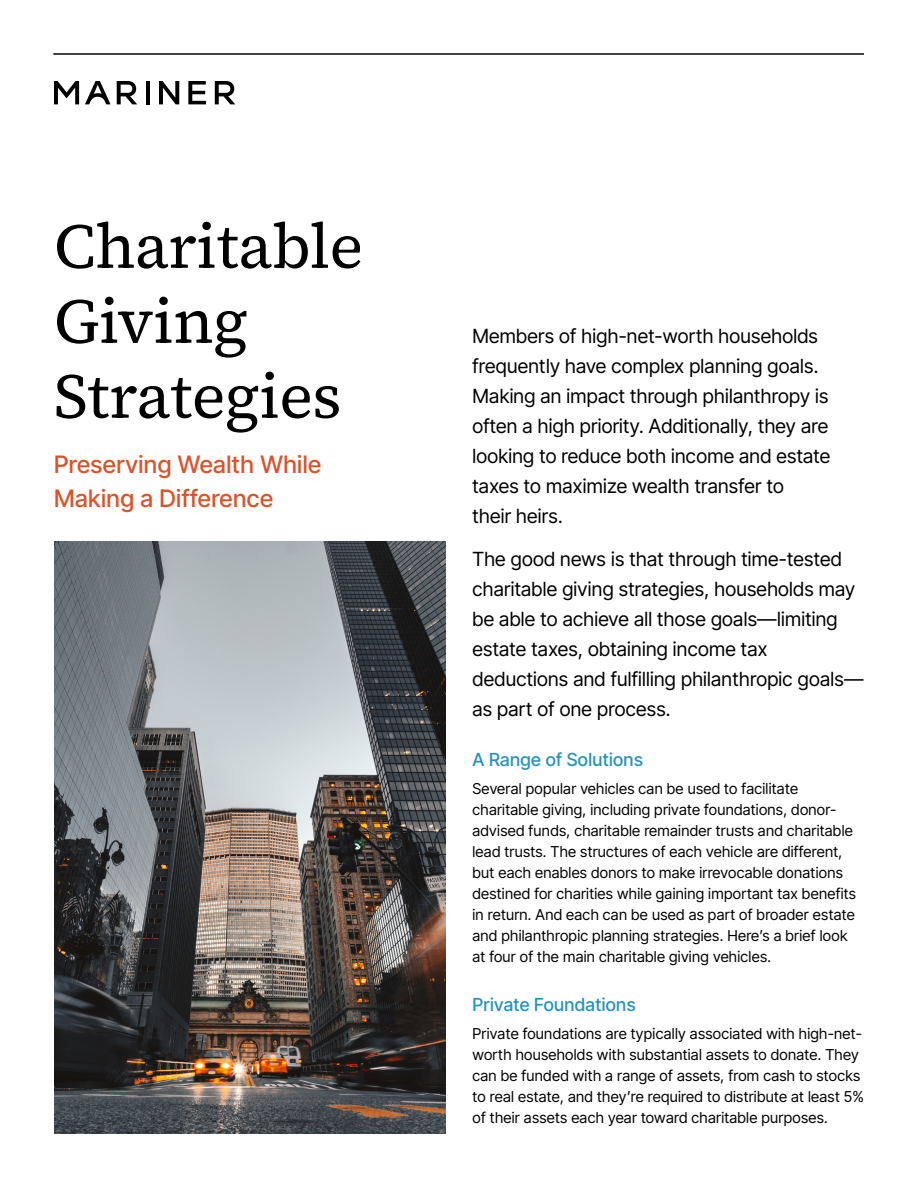
<style>
.page{position:relative;width:918px;height:1188px;background:#fff}
.page>*{position:absolute;margin:0;border:0;box-sizing:border-box;transform-origin:0 0}
.t1{font:63px/75px "Source Serif 4";letter-spacing:-.01em;color:#000}
.t2{font:500 24px/34.5px "Inter Tight";letter-spacing:.02em;color:#da532b}
.t3{font:19.5px/30px "Inter Tight";letter-spacing:.015em;color:#000}
.t4{font:500 18px "Inter Tight";letter-spacing:.02em;color:#2294bd}
.t5{font:15px/21px "Inter Tight";letter-spacing:.02em;color:#000}
</style>
<div class="page">
<hr style="left:53px;top:53px;width:811px;height:2px;background:#000">
<img style="left:54px;top:542px;width:392px;height:592px">
<svg style="left:54px;top:81px;width:25px;height:23px"></svg>
<svg style="left:117px;top:81px;width:20px;height:23px"></svg>
<hr style="left:146px;top:81px;width:4px;height:23px;background:#000">
<svg style="left:159px;top:81px;width:20px;height:23px"></svg>
<svg style="left:188px;top:81px;width:18px;height:23px"></svg>
<svg style="left:215px;top:81px;width:20px;height:23px"></svg>
<svg style="left:85px;top:81px;width:26px;height:23px"></svg>
<h1 class="t1" style="left:54px;top:209px;width:311px">Charitable<br>Giving<br>Strategies</h1>
<h2 class="t2" style="left:54px;top:446px;width:269px">Preserving Wealth While<br>Making a Difference</h2>
<p class="t3" style="left:472px;top:320px;width:359px">Members of high-net-worth households frequently have complex planning goals.<br>Making an impact through philanthropy is often a high priority. Additionally, they are looking to reduce both income and estate taxes to maximize wealth transfer to<br>their heirs.</p>
<p class="t3" style="left:472px;top:544px;width:393px">The good news is that through time-tested charitable giving strategies, households may be able to achieve all those goals—limiting estate taxes, obtaining income tax deductions and fulfilling philanthropic goals— as part of one process.</p>
<p class="t4" style="left:472px;top:746px;width:172px">A Range of Solutions</p>
<p class="t5" style="left:472px;top:777px;width:385px">Several popular vehicles can be used to facilitate charitable giving, including private foundations, donor&shy;advised funds, charitable remainder trusts and charitable lead trusts. The structures of each vehicle are different, but each enables donors to make irrevocable donations destined for charities while gaining important tax benefits in return. And each can be used as part of broader estate and philanthropic planning strategies. Here’s a brief look at four of the main charitable giving vehicles.</p>
<p class="t4" style="left:472px;top:991px;width:165px">Private Foundations</p>
<p class="t5" style="left:472px;top:1023px;width:393px">Private foundations are typically associated with high-net&shy;worth households with substantial assets to donate. They can be funded with a range of assets, from cash to stocks to real estate, and they’re required to distribute at least 5% of their assets each year toward charitable purposes.</p>
</div>
